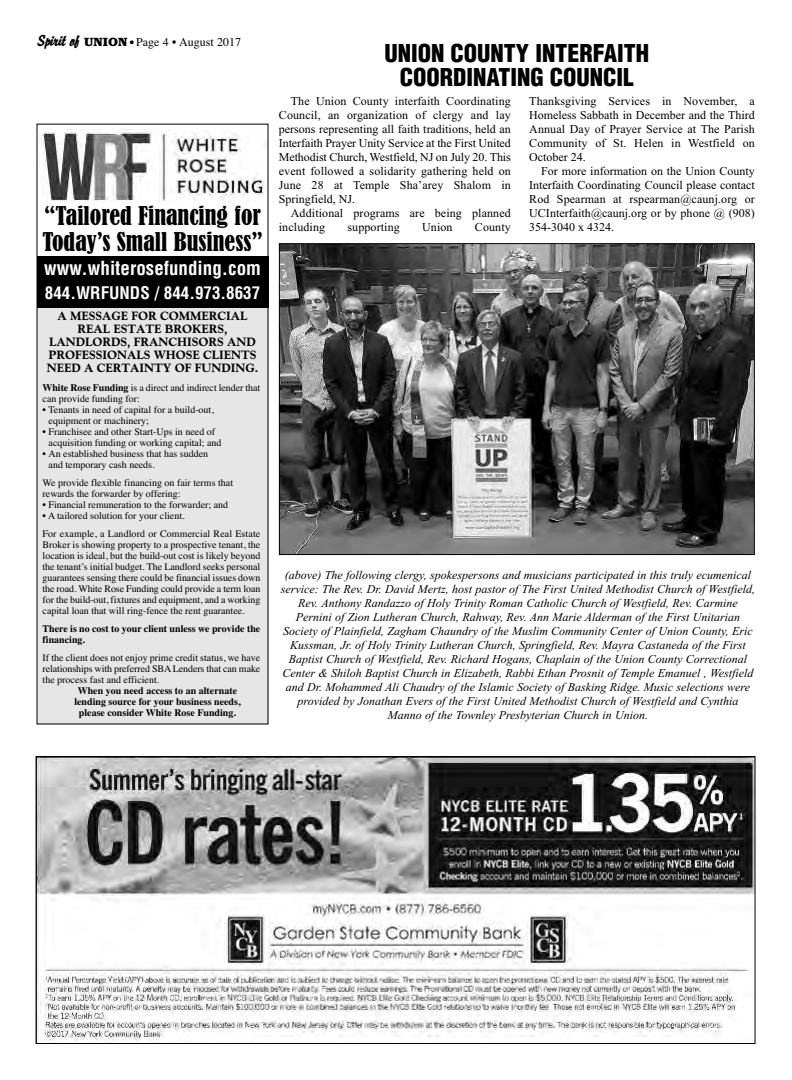
<style>
.page{position:relative;width:792px;height:1080px;background:#fff}
.page>*{position:absolute;margin:0;border:0;box-sizing:border-box;transform-origin:0 0}
.t1{font:condensed 24px/25.8px "Bernard";color:#000}
.t2{font:900 condensed 24px/24px "Helvetica";color:#000;text-align:center}
.t3{font:700 condensed 19px "Helvetica";color:#fff}
.t4{font:700 condensed 17px "Helvetica";color:#fff}
.t5{font:italic 12px/14px "Times New Roman";color:#000;text-align:center}
.t6{font:12px/14px "Times New Roman";letter-spacing:.01em;color:#000;text-align:justify}
.t7{font:12px/13px "Goudy Extra Bold Cg ATT";color:#000;text-align:center}
.t8{font:12px "Times";color:#000}
.t9{font:10px/11px "Times";color:#000}
.t10{font:700 10px/11px "Times";color:#000}
.s1{font-family:"Brisk Extended";font-weight:700;font-style:italic;font-size:14px}
.s2{font-family:"Bookman";font-weight:700}
.s3{font-family:"Futura";font-weight:700;font-stretch:condensed;font-size:10px}
.s4{font-weight:700}
</style>
<div class="page">
<div style="left:37px;top:306px;width:231px;height:418px;background:#e6e6e6"></div>
<div style="left:37px;top:256px;width:231px;height:51px;background:#000"></div>
<img style="left:39px;top:132px;width:227px;height:69px">
<img style="left:38px;top:758px;width:716px;height:283px">
<img style="left:281px;top:245px;width:472px;height:308px">
<div style="left:279px;top:243px;width:476px;height:312px;border:1px solid #000"></div>
<p class="t8" style="left:38px;top:35px;width:205px"><span class="s1">Spirit of</span> <span class="s2">UNION</span> <span class="s3">•</span> Page 4 • August 2017</p>
<h1 class="t1" style="left:42px;top:204px;width:222px">“Tailored Financing for<br>Today’s Small Business”</h1>
<h2 class="t3" style="left:44px;top:258px;width:218px">www.whiterosefunding.com</h2>
<h3 class="t4" style="left:45px;top:283px;width:217px">844.WRFUNDS / 844.973.8637</h3>
<p class="t7" style="left:47px;top:309px;width:213px">A MESSAGE FOR COMMERCIAL<br>REAL ESTATE BROKERS,<br>LANDLORDS, FRANCHISORS AND<br>PROFESSIONALS WHOSE CLIENTS<br>NEED A CERTAINTY OF FUNDING.</p>
<p class="t9" style="left:43px;top:382px;width:219px"><span class="s4">White Rose Funding</span> is a direct and indirect lender that can provide funding for:</p>
<p class="t9" style="left:49px;top:404px;width:167px;text-indent:-6px">• Tenants in need of capital for a build-out, equipment or machinery;</p>
<p class="t9" style="left:49px;top:426px;width:175px;text-indent:-6px">• Franchisee and other Start-Ups in need of acquisition funding or working capital; and</p>
<p class="t9" style="left:49px;top:448px;width:161px;text-indent:-6px">• An established business that has sudden and temporary cash needs.</p>
<p class="t9" style="left:43px;top:477px;width:192px">We provide flexible financing on fair terms that rewards the forwarder by offering:</p>
<p class="t9" style="left:43px;top:499px;width:187px">• Financial remuneration to the forwarder; and</p>
<p class="t9" style="left:43px;top:506px;width:219px;line-height:18px">• A tailored solution for your client.<br>For example, a Landlord or Commercial Real Estate</p>
<p class="t9" style="left:43px;top:539px;width:219px;text-align:justify">Broker is showing property to a prospective tenant, the location is ideal, but the build-out cost is likely beyond the tenant’s initial budget. The Landlord seeks personal guarantees sensing there could be financial issues down the road. White Rose Funding could provide a term loan for the build-out, fixtures and equipment, and a working capital loan that will ring-fence the rent guarantee.</p>
<p class="t10" style="left:43px;top:623px;width:219px">There is no cost to your client unless we provide the financing.</p>
<p class="t9" style="left:43px;top:652px;width:219px;text-align:justify">If the client does not enjoy prime credit status, we have relationships with preferred SBA Lenders that can make the process fast and efficient.</p>
<p class="t10" style="left:74px;top:685px;width:168px;text-align:center">When you need access to an alternate lending source for your business needs, please consider White Rose Funding.</p>
<h1 class="t2" style="left:385px;top:42px;width:266px">UNION COUNTY INTERFAITH<br>COORDINATING COUNCIL</h1>
<p class="t6" style="left:279px;top:94px;width:234px;text-indent:12px">The Union County interfaith Coordinating Council, an organization of clergy and lay persons representing all faith traditions, held an Interfaith Prayer Unity Service at the First United Methodist Church, Westfield, NJ on July 20. This event followed a solidarity gathering held on June 28 at Temple Sha’arey Shalom in Springfield, NJ.</p>
<p class="t6" style="left:279px;top:206px;width:233px;text-indent:12px">Additional programs are being planned including</p>
<p class="t6" style="left:529px;top:94px;width:227px">Thanksgiving Services in November, a Homeless Sabbath in December and the Third Annual Day of Prayer Service at The Parish Community of St. Helen in Westfield on October 24.</p>
<p class="t6" style="left:529px;top:164px;width:227px;text-indent:12px">For more information on the Union County Interfaith Coordinating Council please contact Rod Spearman at rspearman@caunj.org or UCInterfaith@caunj.org or by phone @ (908)<br>354-3040 x 4324.</p>
<p class="t6" style="left:347px;top:220px;width:54px">supporting</p>
<p class="t6" style="left:422px;top:220px;width:32px">Union</p>
<p class="t6" style="left:475px;top:220px;width:37px">County</p>
<p class="t5" style="left:281px;top:568px;width:476px">(above) The following clergy, spokespersons and musicians participated in this truly ecumenical service: The Rev. Dr. David Mertz, host pastor of The First United Methodist Church of Westfield, Rev. Anthony Randazzo of Holy Trinity Roman Catholic Church of Westfield, Rev. Carmine Pernini of Zion Lutheran Church, Rahway, Rev. Ann Marie Alderman of the First Unitarian Society of Plainfield, Zagham Chaundry of the Muslim Community Center of Union County, Eric Kussman, Jr. of Holy Trinity Lutheran Church, Springfield, Rev. Mayra Castaneda of the First Baptist Church of Westfield, Rev. Richard Hogans, Chaplain of the Union County Correctional Center &amp; Shiloh Baptist Church in Elizabeth, Rabbi Ethan Prosnit of Temple Emanuel , Westfield and Dr. Mohammed Ali Chaudry of the Islamic Society of Basking Ridge. Music selections were provided by Jonathan Evers of the First United Methodist Church of Westfield and Cynthia Manno of the Townley Presbyterian Church in Union.</p>
</div>
